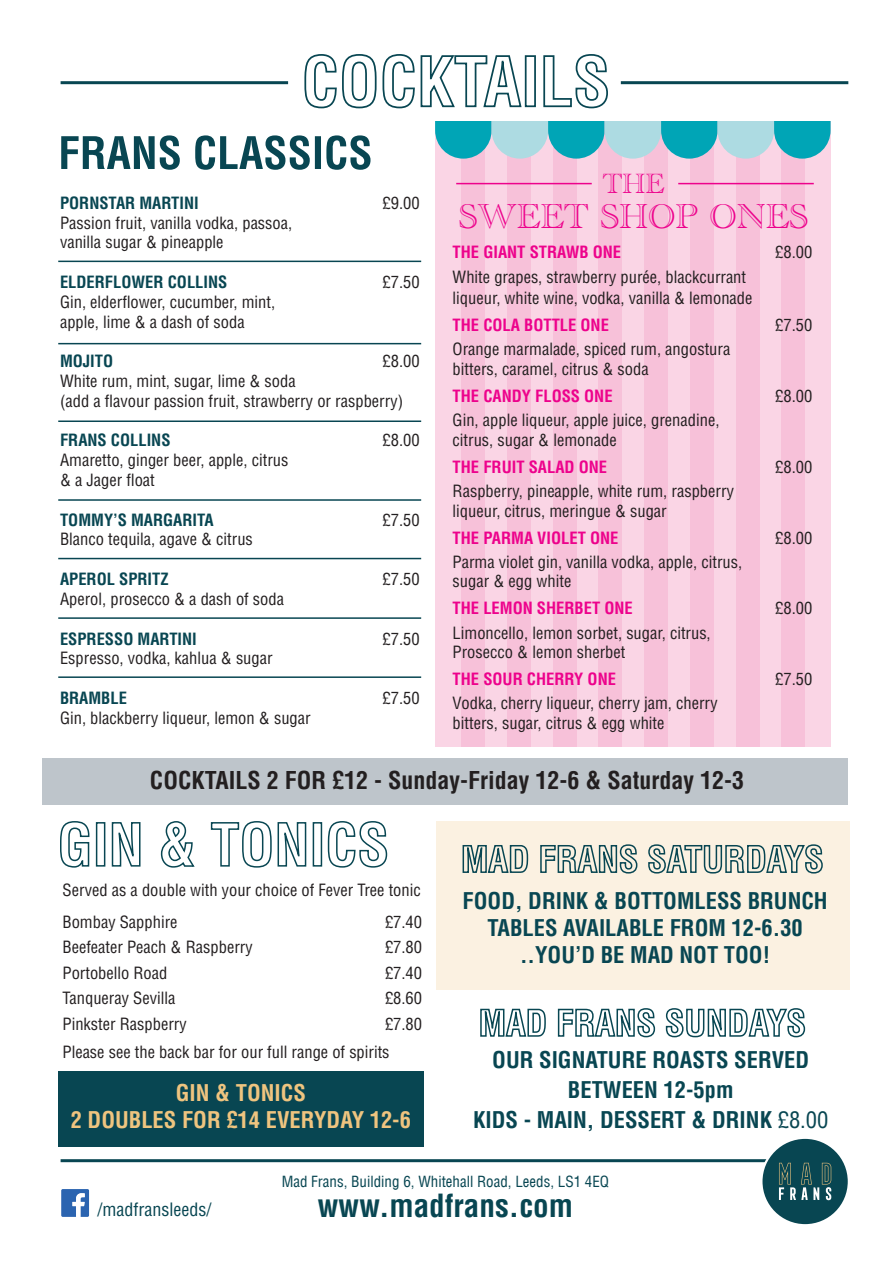
<style>
.page{position:relative;width:893px;height:1263px;background:#fff}
.page>*{position:absolute;margin:0;border:0;box-sizing:border-box;transform-origin:0 0}
.t1{font:35.7px "Academy Engraved Let Plain";color:#ed028c}
.t2{font:700 condensed 31.2px "Helvetica";color:#084652}
.t3{font:28.5px "Academy Engraved Let Plain";color:#ed028c}
.t4{font:700 condensed 24px "Helvetica";color:#231f20}
.t5{font:700 condensed 22.5px/27px "Helvetica";color:#084652;text-align:center}
.t6{font:700 condensed 22.5px/27px "Helvetica";color:#efc47f;text-align:center}
.t7{font:condensed 18px "Helvetica";color:#084652}
.t8{font:condensed 16.5px/19.8px "Helvetica";color:#231f20}
.t9{font:700 condensed 16.5px "Helvetica";color:#ed028c}
.t10{font:700 condensed 16.5px "Helvetica";color:#084652}
.t11{font:condensed 15px "Helvetica LT";color:#084652}
.s1{font-weight:400}
</style>
<div class="page">
<div style="left:43px;top:758px;width:805px;height:47px;background:#bec5cb"></div>
<svg style="left:61px;top:1189px;width:28px;height:28px"></svg>
<hr style="left:61px;top:81px;width:227px;height:3px;background:#084652">
<hr style="left:61px;top:1159px;width:777px;height:3px;background:#084652">
<svg style="left:304px;top:54px;width:304px;height:55px"></svg>
<div style="left:58px;top:1071px;width:365px;height:76px;background:#084652"></div>
<svg style="left:60px;top:821px;width:328px;height:47px"></svg>
<div style="left:437px;top:821px;width:413px;height:169px;background:#fbf1e1"></div>
<svg style="left:462px;top:844px;width:361px;height:30px"></svg>
<hr style="left:58px;top:261px;width:363px;height:1px;background:#084652">
<hr style="left:58px;top:343px;width:363px;height:1px;background:#084652">
<hr style="left:58px;top:420px;width:363px;height:2px;background:#084652">
<hr style="left:58px;top:499px;width:363px;height:2px;background:#084652">
<svg style="left:61px;top:135px;width:309px;height:35px"></svg>
<svg style="left:760px;top:1137px;width:90px;height:89px"></svg>
<div style="left:762px;top:1139px;width:86px;height:85px;background:#084652;border-radius:50%"></div>
<svg style="left:779px;top:1163px;width:52px;height:37px"></svg>
<div style="left:435px;top:122px;width:396px;height:625px;background:#fad5e5"></div>
<div style="left:461px;top:122px;width:24px;height:625px;background:#f7c1d9"></div>
<div style="left:507px;top:122px;width:24px;height:625px;background:#f7c1d9"></div>
<div style="left:553px;top:122px;width:23px;height:625px;background:#f7c1d9"></div>
<div style="left:599px;top:122px;width:23px;height:625px;background:#f7c1d9"></div>
<div style="left:644px;top:122px;width:24px;height:625px;background:#f7c1d9"></div>
<div style="left:690px;top:122px;width:24px;height:625px;background:#f7c1d9"></div>
<div style="left:736px;top:122px;width:23px;height:625px;background:#f7c1d9"></div>
<div style="left:782px;top:122px;width:23px;height:625px;background:#f7c1d9"></div>
<svg style="left:435px;top:122px;width:396px;height:37px"></svg>
<hr style="left:621px;top:81px;width:227px;height:3px;background:#084652">
<hr style="left:58px;top:558px;width:363px;height:1px;background:#084652">
<hr style="left:58px;top:617px;width:363px;height:2px;background:#084652">
<hr style="left:58px;top:676px;width:363px;height:2px;background:#084652">
<svg style="left:480px;top:1008px;width:326px;height:30px"></svg>
<hr style="left:678px;top:183px;width:136px;height:1px;background:#ed028c">
<hr style="left:456px;top:183px;width:136px;height:1px;background:#ed028c">
<p class="t10" style="left:60px;top:193px;width:140px">PORNSTAR MARTINI</p>
<p class="t8" style="left:383px;top:193px;width:39px">£9.00</p>
<p class="t8" style="left:60px;top:212px;width:234px">Passion fruit, vanilla vodka, passoa, vanilla sugar &amp; pineapple</p>
<p class="t10" style="left:60px;top:272px;width:169px">ELDERFLOWER COLLINS</p>
<p class="t8" style="left:383px;top:272px;width:39px">£7.50</p>
<p class="t8" style="left:60px;top:292px;width:217px">Gin, elderflower, cucumber, mint, apple, lime &amp; a dash of soda</p>
<p class="t10" style="left:60px;top:351px;width:55px">MOJITO</p>
<p class="t8" style="left:383px;top:351px;width:39px">£8.00</p>
<p class="t8" style="left:60px;top:371px;width:345px">White rum, mint, sugar, lime &amp; soda<br>(add a flavour passion fruit, strawberry or raspberry)</p>
<p class="t10" style="left:60px;top:430px;width:112px">FRANS COLLINS</p>
<p class="t8" style="left:383px;top:430px;width:39px">£8.00</p>
<p class="t8" style="left:60px;top:450px;width:230px">Amaretto, ginger beer, apple, citrus &amp; a Jager float</p>
<p class="t10" style="left:60px;top:510px;width:155px">TOMMY’S MARGARITA</p>
<p class="t8" style="left:383px;top:509px;width:39px">£7.50</p>
<p class="t8" style="left:60px;top:529px;width:194px">Blanco tequila, agave &amp; citrus</p>
<p class="t10" style="left:60px;top:569px;width:110px">APEROL SPRITZ</p>
<p class="t8" style="left:383px;top:569px;width:39px">£7.50</p>
<p class="t8" style="left:60px;top:589px;width:226px">Aperol, prosecco &amp; a dash of soda</p>
<p class="t10" style="left:60px;top:628px;width:138px">ESPRESSO MARTINI</p>
<p class="t8" style="left:383px;top:628px;width:39px">£7.50</p>
<p class="t8" style="left:60px;top:648px;width:214px">Espresso, vodka, kahlua &amp; sugar</p>
<p class="t10" style="left:60px;top:688px;width:68px">BRAMBLE</p>
<p class="t8" style="left:383px;top:688px;width:39px">£7.50</p>
<p class="t8" style="left:60px;top:707px;width:252px">Gin, blackberry liqueur, lemon &amp; sugar</p>
<h3 class="t3" style="left:603px;top:163px;width:63px">THE</h3>
<h1 class="t1" style="left:459px;top:189px;width:351px">SWEET SHOP ONES</h1>
<p class="t9" style="left:453px;top:242px;width:170px">THE GIANT STRAWB ONE</p>
<p class="t8" style="left:775px;top:242px;width:39px">£8.00</p>
<p class="t8" style="left:453px;top:266px;width:301px;line-height:21px">White grapes, strawberry purée, blackcurrant liqueur, white wine, vodka, vanilla &amp; lemonade</p>
<p class="t9" style="left:453px;top:315px;width:158px">THE COLA BOTTLE ONE</p>
<p class="t8" style="left:775px;top:315px;width:39px">£7.50</p>
<p class="t8" style="left:453px;top:339px;width:279px">Orange marmalade, spiced rum, angostura bitters, caramel, citrus &amp; soda</p>
<p class="t9" style="left:453px;top:386px;width:161px">THE CANDY FLOSS ONE</p>
<p class="t8" style="left:775px;top:386px;width:39px">£8.00</p>
<p class="t8" style="left:453px;top:410px;width:268px">Gin, apple liqueur, apple juice, grenadine, citrus, sugar &amp; lemonade</p>
<p class="t9" style="left:453px;top:457px;width:156px">THE FRUIT SALAD ONE</p>
<p class="t8" style="left:775px;top:456px;width:39px">£8.00</p>
<p class="t8" style="left:453px;top:481px;width:283px">Raspberry, pineapple, white rum, raspberry liqueur, citrus, meringue &amp; sugar</p>
<p class="t9" style="left:453px;top:528px;width:167px">THE PARMA VIOLET ONE</p>
<p class="t8" style="left:775px;top:527px;width:39px">£8.00</p>
<p class="t8" style="left:453px;top:551px;width:291px">Parma violet gin, vanilla vodka, apple, citrus, sugar &amp; egg white</p>
<p class="t9" style="left:453px;top:598px;width:182px">THE LEMON SHERBET ONE</p>
<p class="t8" style="left:775px;top:598px;width:39px">£8.00</p>
<p class="t8" style="left:453px;top:622px;width:260px">Limoncello, lemon sorbet, sugar, citrus,<br>Prosecco &amp; lemon sherbet</p>
<p class="t9" style="left:453px;top:669px;width:165px">THE SOUR CHERRY ONE</p>
<p class="t8" style="left:775px;top:669px;width:39px">£7.50</p>
<p class="t8" style="left:453px;top:693px;width:267px">Vodka, cherry liqueur, cherry jam, cherry bitters, sugar, citrus &amp; egg white</p>
<h3 class="t4" style="left:150px;top:766px;width:596px">COCKTAILS 2 FOR £12 - Sunday-Friday 12-6 &amp; Saturday 12-3</h3>
<p class="t8" style="left:63px;top:874px;width:360px;line-height:31.5px">Served as a double with your choice of Fever Tree tonic<br>Bombay Sapphire</p>
<p class="t8" style="left:385px;top:912px;width:39px">£7.40</p>
<p class="t8" style="left:63px;top:937px;width:192px">Beefeater Peach &amp; Raspberry</p>
<p class="t8" style="left:385px;top:937px;width:39px">£7.80</p>
<p class="t8" style="left:63px;top:963px;width:106px">Portobello Road</p>
<p class="t8" style="left:385px;top:963px;width:39px">£7.40</p>
<p class="t8" style="left:63px;top:988px;width:114px">Tanqueray Sevilla</p>
<p class="t8" style="left:385px;top:988px;width:39px">£8.60</p>
<p class="t8" style="left:63px;top:1014px;width:126px">Pinkster Raspberry</p>
<p class="t8" style="left:63px;top:1009px;width:361px;line-height:28.5px;text-indent:322px">£7.80<br>Please see the back bar for our full range of spirits</p>
<h3 class="t6" style="left:71px;top:1079px;width:342px">GIN &amp; TONICS<br>2 DOUBLES FOR £14 EVERYDAY 12-6</h3>
<h3 class="t5" style="left:463px;top:887px;width:367px">FOOD, DRINK &amp; BOTTOMLESS BRUNCH<br>TABLES AVAILABLE FROM 12-6.30 ..YOU’D BE MAD NOT TOO!</h3>
<h3 class="t5" style="left:473px;top:1045px;width:357px;line-height:30px">OUR SIGNATURE ROASTS SERVED<br>BETWEEN 12-5pm<br>KIDS - MAIN, DESSERT &amp; DRINK <span class="s1">£8.00</span></h3>
<p class="t11" style="left:282px;top:1172px;width:329px">Mad Frans, Building 6, Whitehall Road, Leeds, LS1 4EQ</p>
<p class="t7" style="left:97px;top:1198px;width:115px">/madfransleeds/</p>
<h2 class="t2" style="left:318px;top:1186px;width:257px">www.madfrans.com</h2>
</div>
